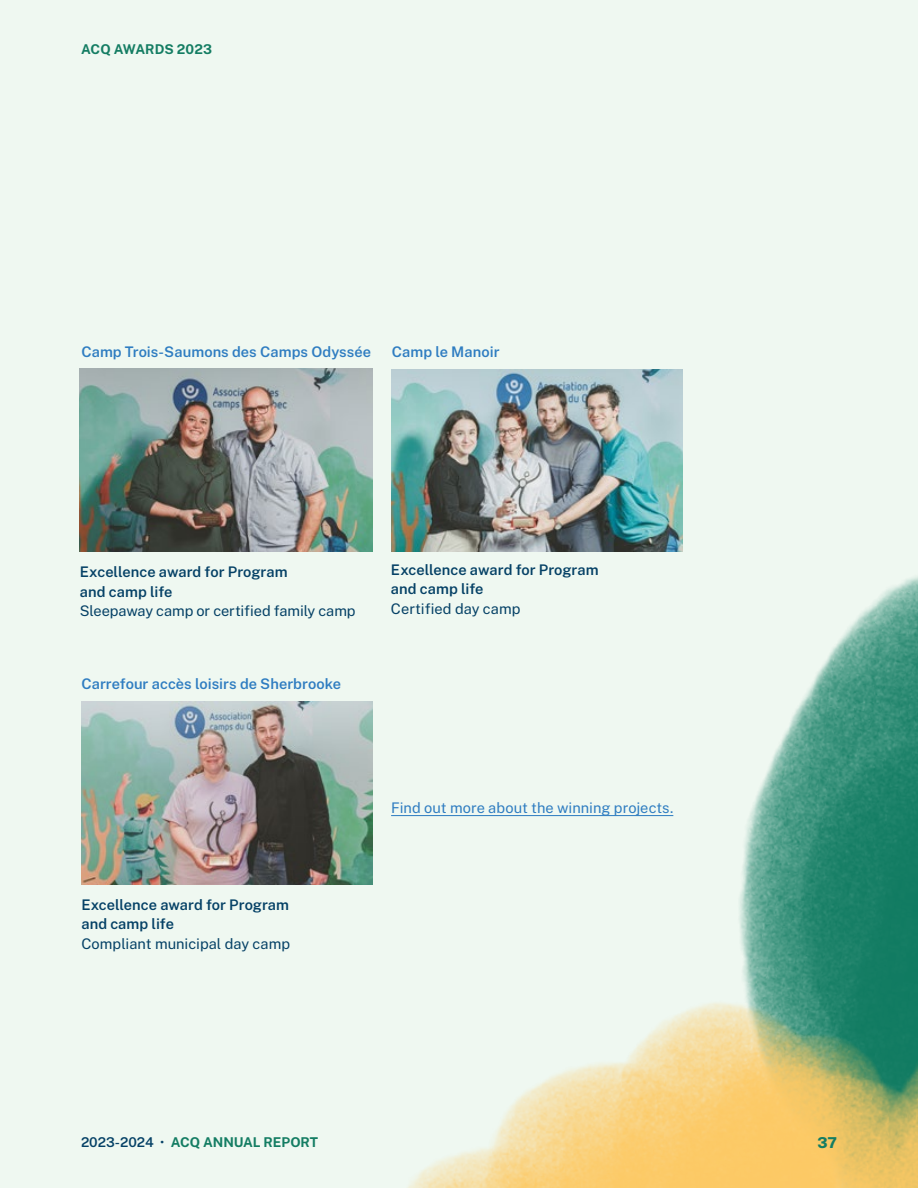
<style>
.page{position:relative;width:918px;height:1188px;background:#eff8f1}
.page>*{position:absolute;margin:0;border:0;box-sizing:border-box;transform-origin:0 0}
.t1{font:800 15px "Public Sans";color:#147d63}
.TXT___courant{font:600 14.7px/19.5px "Public Sans";color:#054166}
.TXT___courant-2{font:600 14.7px "Public Sans";letter-spacing:.005em;color:#2f7dc1}
.TXT___courant-3{font:14.7px "Public Sans";color:#2f7dc1}
.TXT___courant-4{font:700 13.5px "Public Sans";color:#147d63}
.s1{font-weight:400}
.s2{font-weight:600;color:#054166}
.s3{font-weight:400;color:#054166}
</style>
<div class="page">
<img style="left:672px;top:576px;width:246px;height:310px">
<img style="left:408px;top:886px;width:510px;height:302px">
<img style="left:392px;top:369px;width:291px;height:183px">
<img style="left:80px;top:369px;width:292px;height:182px">
<img style="left:81px;top:702px;width:291px;height:182px">
<hr style="left:391px;top:815px;width:282px;height:1px;background:#2f7dc1">
<p class="TXT___courant-4" style="left:81px;top:39px;width:133px">ACQ AWARDS 2023</p>
<h4 class="TXT___courant-2" style="left:81px;top:341px;width:291px">Camp Trois-Saumons des Camps Odyssée</h4>
<h4 class="TXT___courant-2" style="left:392px;top:341px;width:109px">Camp le Manoir</h4>
<p class="TXT___courant" style="left:80px;top:561px;width:277px">Excellence award for Program<br>and camp life<br><span class="s1">Sleepaway camp or certified family camp</span></p>
<p class="TXT___courant-2" style="left:81px;top:673px;width:261px">Carrefour accès loisirs de Sherbrooke</p>
<p class="TXT___courant" style="left:391px;top:559px;width:209px">Excellence award for Program and camp life<br><span class="s1">Certified day camp</span></p>
<p class="TXT___courant" style="left:81px;top:894px;width:210px">Excellence award for Program and camp life<br><span class="s1">Compliant municipal day camp</span></p>
<p class="TXT___courant-3" style="left:391px;top:797px;width:284px">Find out more about the winning projects.</p>
<p class="TXT___courant-4" style="left:81px;top:1132px;width:239px"><span class="s2">2023-2024</span> <span class="s3">•</span> ACQ ANNUAL REPORT</p>
<p class="t1" style="left:817px;top:1132px;width:21px">37</p>
</div>
